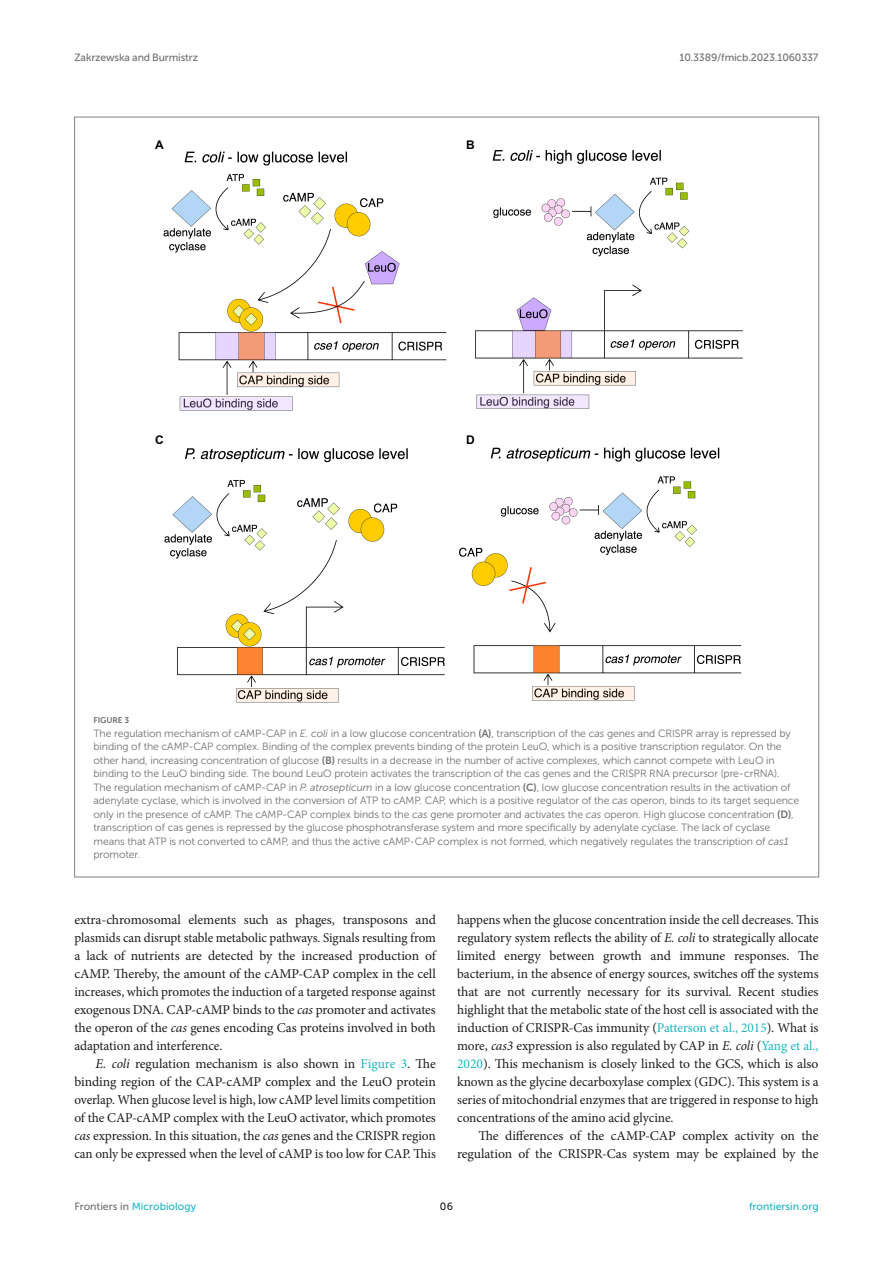
<style>
.page{position:relative;width:893px;height:1263px;background:#fff}
.page>*{position:absolute;margin:0;border:0;box-sizing:border-box;transform-origin:0 0}
.TEXT{font:13.5px/18px "Minion Pro";letter-spacing:-.005em;color:#1b1c1b;text-align:justify}
.t1{font:700 12px "Arial";color:#000}
.FIG_LEG{font:10.5px/13.5px "Museo Sans 300";letter-spacing:-.01em;color:#706f70}
.t2{font:10.5px "Museo Sans 500";letter-spacing:-.015em;color:#706f70}
.t3{font:10.5px "Museo Sans 500";color:#1db5c3}
.t4{font:10.5px "Museo Sans 500";color:#1b1c1b}
.FIG_HD{font:8.25px "Museo Sans 700";letter-spacing:-.01em;color:#706f70}
.s1{font-style:italic}
.s2{font-family:"Museo Sans 700"}
.s3{color:#1db5c3}
.s4{color:#706f70}
</style>
<div class="page">
<img style="left:163px;top:150px;width:580px;height:553px">
<p class="t2" style="left:74px;top:51px;width:125px">Zakrzewska and Burmistrz</p>
<p class="t2" style="left:679px;top:51px;width:141px">10.3389/fmicb.2023.1060337</p>
<p class="t1" style="left:155px;top:136px;width:10px">A</p>
<p class="t1" style="left:466px;top:136px;width:10px">B</p>
<p class="t1" style="left:155px;top:432px;width:10px">C</p>
<p class="t1" style="left:466px;top:432px;width:10px">D</p>
<p class="FIG_HD" style="left:94px;top:716px;width:37px">FIGURE 3</p>
<p class="FIG_LEG" style="left:94px;top:726px;width:707px">The regulation mechanism of cAMP-CAP in <span class="s1">E. coli</span> in a low glucose concentration <span class="s2">(A)</span>, transcription of the <span class="s1">cas</span> genes and CRISPR array is repressed by binding of the cAMP-CAP complex. Binding of the complex prevents binding of the protein LeuO, which is a positive transcription regulator. On the other hand, increasing concentration of glucose <span class="s2">(B)</span> results in a decrease in the number of active complexes, which cannot compete with LeuO in binding to the LeuO binding side. The bound LeuO protein activates the transcription of the cas genes and the CRISPR RNA precursor (pre-crRNA).<br>The regulation mechanism of cAMP-CAP in <span class="s1">P. atrosepticum</span> in a low glucose concentration <span class="s2">(C)</span>, low glucose concentration results in the activation of adenylate cyclase, which is involved in the conversion of ATP to cAMP. CAP, which is a positive regulator of the <span class="s1">cas</span> operon, binds to its target sequence only in the presence of cAMP. The cAMP-CAP complex binds to the <span class="s1">cas</span> gene promoter and activates the <span class="s1">cas</span> operon. High glucose concentration <span class="s2">(D)</span>, transcription of cas genes is repressed by the glucose phosphotransferase system and more specifically by adenylate cyclase. The lack of cyclase means that ATP is not converted to cAMP, and thus the active cAMP-CAP complex is not formed, which negatively regulates the transcription of <span class="s1">cas1 </span>promoter.</p>
<p class="TEXT" style="left:74px;top:911px;width:363px">extra-chromosomal elements such as phages, transposons and plasmids can disrupt stable metabolic pathways. Signals resulting from a lack of nutrients are detected by the increased production of cAMP. Thereby, the amount of the cAMP-CAP complex in the cell increases, which promotes the induction of a targeted response against exogenous DNA. CAP-cAMP binds to the <span class="s1">cas</span> promoter and activates the operon of the <span class="s1">cas</span> genes encoding Cas proteins involved in both adaptation and interference.</p>
<p class="TEXT" style="left:74px;top:1055px;width:363px;text-indent:21px"><span class="s1">E. coli</span> regulation mechanism is also shown in <span class="s3">Figure 3</span>. The binding region of the CAP-cAMP complex and the LeuO protein overlap. When glucose level is high, low cAMP level limits competition of the CAP-cAMP complex with the LeuO activator, which promotes <span class="s1">cas</span> expression. In this situation, the <span class="s1">cas</span> genes and the CRISPR region can only be expressed when the level of cAMP is too low for CAP. This</p>
<p class="TEXT" style="left:457px;top:911px;width:363px">happens when the glucose concentration inside the cell decreases. This regulatory system reflects the ability of <span class="s1">E. coli</span> to strategically allocate limited energy between growth and immune responses. The bacterium, in the absence of energy sources, switches off the systems that are not currently necessary for its survival. Recent studies highlight that the metabolic state of the host cell is associated with the induction of CRISPR-Cas immunity (<span class="s3">Patterson et al., 2015</span>). What is more, <span class="s1">cas3</span> expression is also regulated by CAP in <span class="s1">E. coli</span> (<span class="s3">Yang et al., 2020</span>). This mechanism is closely linked to the GCS, which is also known as the glycine decarboxylase complex (GDC). This system is a series of mitochondrial enzymes that are triggered in response to high concentrations of the amino acid glycine.</p>
<p class="TEXT" style="left:457px;top:1127px;width:363px;text-align:right">The differences of the cAMP-CAP complex activity on the regulation of the CRISPR-Cas system may be explained by the</p>
<p class="t3" style="left:74px;top:1200px;width:123px"><span class="s4">Frontiers in</span> Microbiology</p>
<p class="t4" style="left:440px;top:1200px;width:15px">06</p>
<p class="t3" style="left:749px;top:1200px;width:71px">frontiersin.org</p>
</div>
